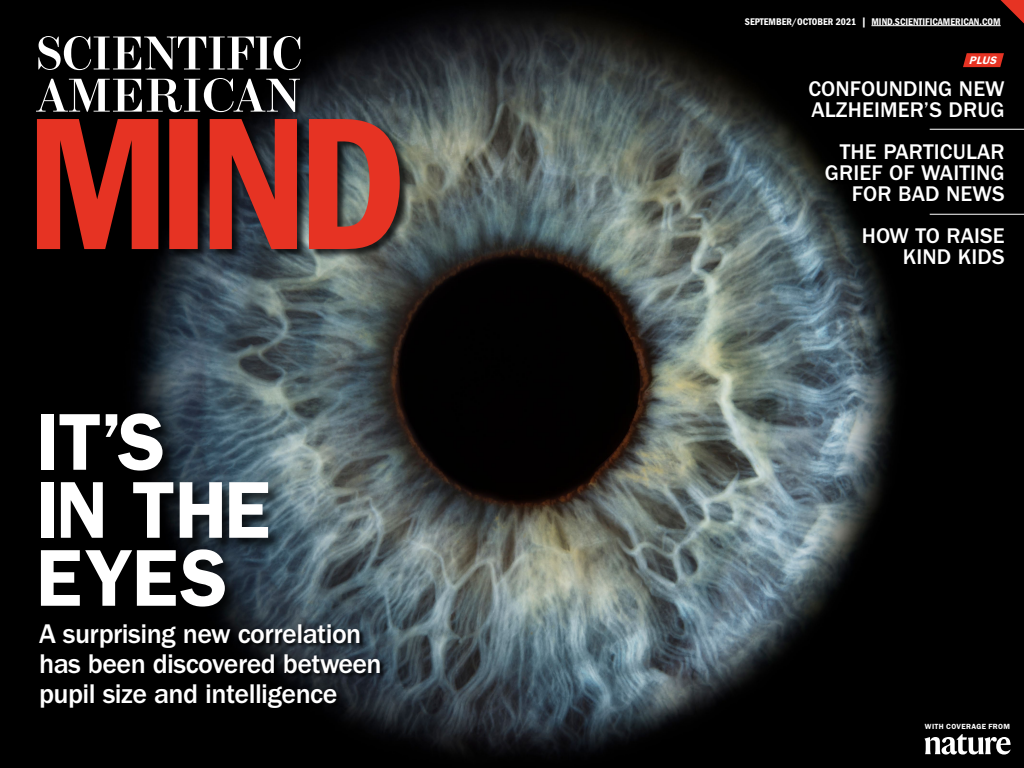
<style>
.page{position:relative;width:1024px;height:768px;background:#fff}
.page>*{position:absolute;margin:0;border:0;box-sizing:border-box;transform-origin:0 0}
.t1{font:600 81px/68px "ITC Franklin Gothic Std";letter-spacing:-.005em;color:#fff}
.t2{font:500 28px/30px "ITC Franklin Gothic Std";letter-spacing:-.02em;color:#fff}
.t3{font:500 22px/21px "ITC Franklin Gothic Std";letter-spacing:.005em;color:#fff;text-align:right}
.t4{font:italic 600 11px "ITC Franklin Gothic Std";color:#fff}
.t5{font:10px "ITC Franklin Gothic Std Dm Cd";color:#fff}
.t6{font:600 7.5px "ITC Franklin Gothic Std";letter-spacing:.04em;color:#fff}
</style>
<div class="page">
<img style="left:0;top:0;width:1024px;height:768px">
<hr style="left:871px;top:25px;width:130px;height:1px;background:#fff">
<div style="left:40px;top:413px;width:243px;height:208px;background:#000;opacity:.75"></div>
<div style="left:35px;top:35px;width:271px;height:83px;background:#000"></div>
<svg style="left:38px;top:36px;width:263px;height:34px"></svg>
<svg style="left:36px;top:78px;width:264px;height:34px"></svg>
<div style="left:36px;top:118px;width:374px;height:142px;background:#000;opacity:.75"></div>
<svg style="left:169px;top:119px;width:231px;height:130px;background:#ad342a"></svg>
<svg style="left:37px;top:119px;width:121px;height:130px;background:#a62419"></svg>
<svg style="left:38px;top:623px;width:347px;height:91px;background:#090b0e"></svg>
<svg style="left:1000px;top:0;width:24px;height:24px"></svg>
<svg style="left:924px;top:734px;width:87px;height:21px"></svg>
<div style="left:809px;top:81px;width:199px;height:187px;background:#000"></div>
<svg style="left:963px;top:53px;width:41px;height:14px"></svg>
<hr style="left:930px;top:214px;width:94px;height:1px;background:#fff">
<hr style="left:930px;top:129px;width:94px;height:1px;background:#fff">
<h1 class="t1" style="left:36px;top:408px;width:236px">IT’S<br>IN THE<br>EYES</h1>
<p class="t2" style="left:39px;top:619px;width:344px">A surprising new correlation has been discovered between pupil size and intelligence</p>
<p class="t5" style="left:745px;top:16px;width:257px">SEPTEMBER/OCTOBER 2021 | MIND.SCIENTIFICAMERICAN.COM</p>
<p class="t4" style="left:969px;top:54px;width:32px">PLUS</p>
<p class="t3" style="left:808px;top:79px;width:198px;text-align:left">CONFOUNDING NEW<br>ALZHEIMER’S DRUG</p>
<p class="t3" style="left:825px;top:142px;width:181px">THE PARTICULAR<br>GRIEF OF WAITING<br>FOR BAD NEWS</p>
<p class="t3" style="left:862px;top:226px;width:144px">HOW TO RAISE<br>KIND KIDS</p>
<p class="t6" style="left:925px;top:722px;width:87px">WITH COVERAGE FROM</p>
</div>
